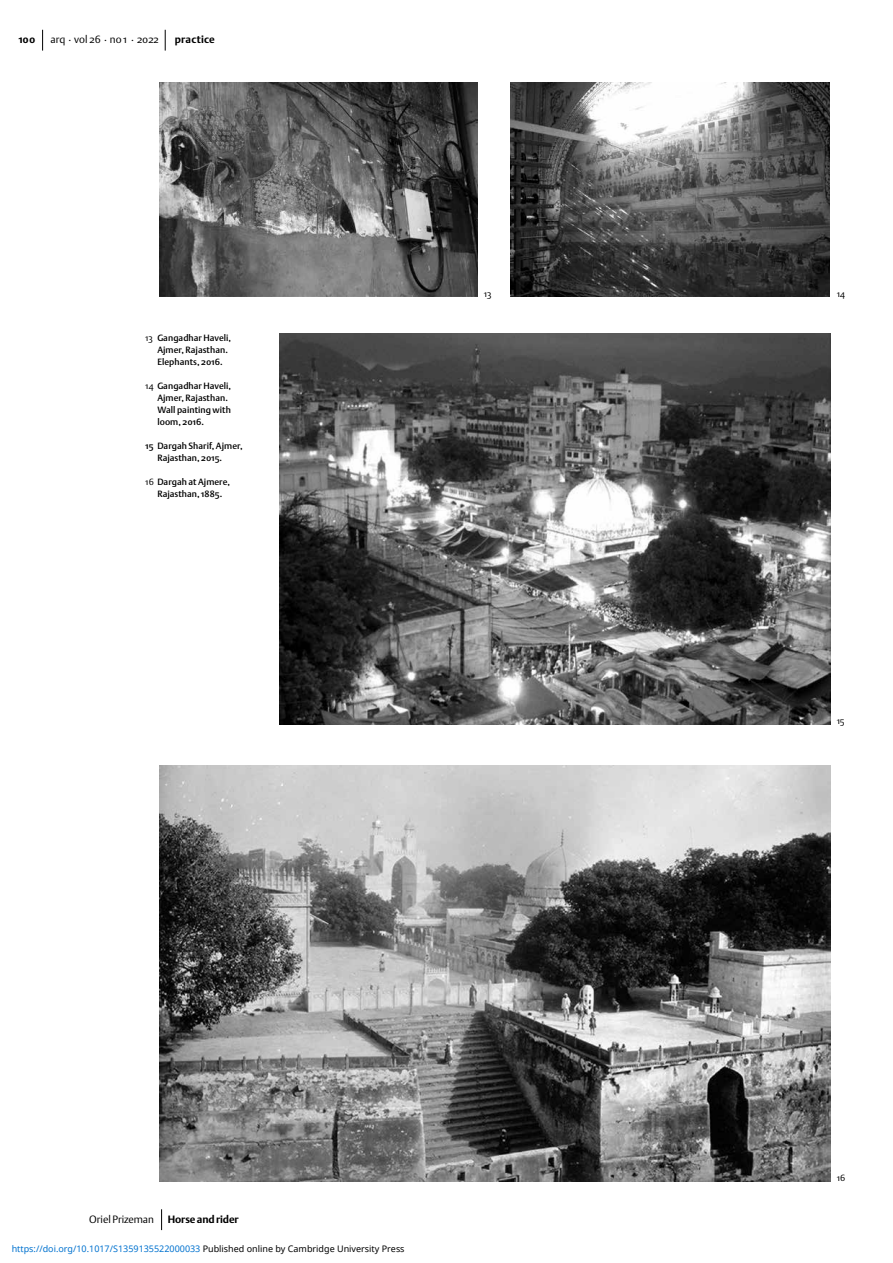
<style>
.page{position:relative;width:893px;height:1263px;background:#fff}
.page>*{position:absolute;margin:0;border:0;box-sizing:border-box;transform-origin:0 0}
.t1{font:10.5px "DTL Argo ST Light";color:#000}
.t2{font:700 10.5px "DTL Argo ST";letter-spacing:-.01em;color:#000}
.t3{font:700 10.5px "DTL Argo ST";letter-spacing:.02em;color:#000}
.t4{font:9px/12px "DTL Argo ST Medium";letter-spacing:.01em;color:#000}
.t5{font:9px "Noto Sans";color:#0172cf}
.t6{font:9px "DTL Argo ST Light";color:#000}
.s1{font-family:"DTL Argo ST Light"}
.s2{color:#000}
</style>
<div class="page">
<svg style="left:42px;top:30px;width:1px;height:21px"></svg>
<svg style="left:165px;top:30px;width:1px;height:21px"></svg>
<svg style="left:161px;top:1209px;width:1px;height:21px"></svg>
<img style="left:159px;top:83px;width:319px;height:214px">
<img style="left:510px;top:83px;width:319px;height:214px">
<img style="left:159px;top:765px;width:672px;height:416px">
<img style="left:279px;top:334px;width:552px;height:390px">
<p class="t1" style="left:50px;top:33px;width:110px">arq . vol 26 . no 1 . 2022</p>
<p class="t2" style="left:19px;top:33px;width:18px">100</p>
<p class="t3" style="left:175px;top:33px;width:42px">practice</p>
<p class="t4" style="left:157px;top:331px;width:75px;text-indent:-12px"><span class="s1">13</span> Gangadhar Haveli,<br>Ajmer, Rajasthan.<br>Elephants, 2016.</p>
<p class="t4" style="left:157px;top:379px;width:75px;text-indent:-12px"><span class="s1">14</span> Gangadhar Haveli,<br>Ajmer, Rajasthan.<br>Wall painting with loom, 2016.</p>
<p class="t4" style="left:157px;top:439px;width:87px;text-indent:-12px">15 Dargah Sharif, Ajmer,<br>Rajasthan, 2015.</p>
<p class="t4" style="left:146px;top:475px;width:86px;text-align:center"><span class="s1">16</span> Dargah at Ajmere,<br>Rajasthan, 1885.</p>
<p class="t6" style="left:484px;top:288px;width:9px">13</p>
<p class="t6" style="left:837px;top:288px;width:10px">14</p>
<p class="t6" style="left:837px;top:716px;width:9px">15</p>
<p class="t1" style="left:89px;top:1212px;width:66px">Oriel Prizeman</p>
<p class="t2" style="left:168px;top:1212px;width:73px">Horse and rider</p>
<p class="t5" style="left:12px;top:1243px;width:394px">https://doi.org/10.1017/S1359135522000033 <span class="s2">Published online by Cambridge University Press</span></p>
<p class="t6" style="left:837px;top:1173px;width:10px">16</p>
</div>
